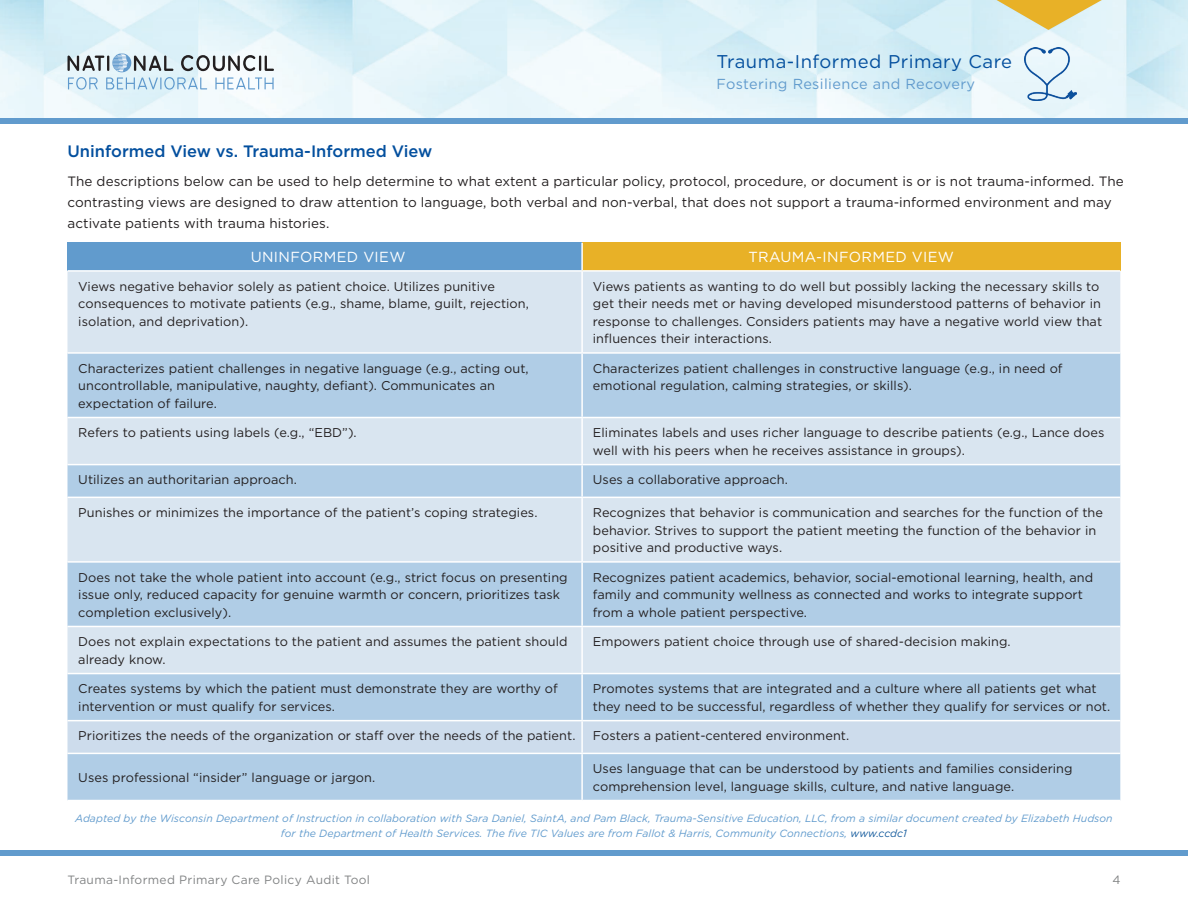
<style>
.page{position:relative;width:1188px;height:918px;background:#fff}
.page>*{position:absolute;margin:0;border:0;box-sizing:border-box;transform-origin:0 0}
.t1{font:18.45px "Gotham";letter-spacing:.025em;color:#034f9e}
.t2{font:500 16.5px "Gotham";color:#034f9e}
.t3{font:14.55px "Gotham";letter-spacing:.025em;color:#fff}
.t4{font:14.55px "Gotham";letter-spacing:.025em;color:#619bcd}
.t5{font:13.5px/21px "Gotham";letter-spacing:.005em;color:#231f20}
.t6{font:12.75px/17.4px "Gotham";letter-spacing:.005em;color:#231f20}
.t7{font:12px "Gotham";letter-spacing:.025em;color:#818384}
.t8{font:italic 10.5px/15px "Gotham";letter-spacing:.005em;color:#619bcd;text-align:center}
.s1{color:#175d9e}
</style>
<div class="page">
<img style="left:0;top:0;width:1188px;height:118px">
<div style="left:0;top:118px;width:1188px;height:6px;background:#619bcd"></div>
<img style="left:1024px;top:48px;width:52px;height:52px">
<svg style="left:68px;top:53px;width:206px;height:37px"></svg>
<div style="left:0;top:850px;width:1188px;height:6px;background:#619bcd"></div>
<svg style="left:971px;top:0;width:157px;height:30px;background:#dedbb1"></svg>
<div style="left:68px;top:243px;width:514px;height:28px;background:#619bcd"></div>
<div style="left:582px;top:243px;width:538px;height:28px;background:#e8b127"></div>
<div style="left:68px;top:272px;width:1052px;height:80px;background:#d9e5f0"></div>
<svg style="left:68px;top:354px;width:1052px;height:446px;background:#c0d6e9"></svg>
<div style="left:68px;top:721px;width:1052px;height:32px;background:#cddcec"></div>
<hr style="left:581px;top:243px;width:2px;height:27px;background:#fff">
<hr style="left:581px;top:272px;width:2px;height:80px;background:#fff">
<hr style="left:581px;top:354px;width:2px;height:63px;background:#fff">
<hr style="left:581px;top:418px;width:2px;height:46px;background:#fff">
<hr style="left:581px;top:465px;width:2px;height:32px;background:#fff">
<hr style="left:581px;top:498px;width:2px;height:63px;background:#fff">
<hr style="left:581px;top:563px;width:2px;height:63px;background:#fff">
<hr style="left:581px;top:627px;width:2px;height:46px;background:#fff">
<hr style="left:581px;top:674px;width:2px;height:46px;background:#fff">
<hr style="left:581px;top:721px;width:2px;height:32px;background:#fff">
<hr style="left:581px;top:754px;width:2px;height:46px;background:#fff">
<hr style="left:68px;top:417px;width:514px;height:1px;background:#fff">
<hr style="left:582px;top:417px;width:538px;height:1px;background:#fff">
<hr style="left:68px;top:464px;width:514px;height:1px;background:#fff">
<hr style="left:582px;top:464px;width:538px;height:1px;background:#fff">
<hr style="left:68px;top:497px;width:514px;height:1px;background:#fff">
<hr style="left:582px;top:497px;width:538px;height:1px;background:#fff">
<hr style="left:68px;top:561px;width:514px;height:2px;background:#fff">
<hr style="left:582px;top:561px;width:538px;height:2px;background:#fff">
<hr style="left:68px;top:626px;width:514px;height:1px;background:#fff">
<hr style="left:582px;top:626px;width:538px;height:1px;background:#fff">
<hr style="left:68px;top:673px;width:514px;height:1px;background:#fff">
<hr style="left:582px;top:673px;width:538px;height:1px;background:#fff">
<hr style="left:68px;top:720px;width:514px;height:1px;background:#fff">
<hr style="left:582px;top:720px;width:538px;height:1px;background:#fff">
<hr style="left:68px;top:753px;width:514px;height:1px;background:#fff">
<hr style="left:582px;top:753px;width:538px;height:1px;background:#fff">
<hr style="left:68px;top:270px;width:514px;height:2px;background:#fff">
<hr style="left:582px;top:270px;width:538px;height:2px;background:#fff">
<h1 class="t1" style="left:716px;top:50px;width:297px">Trauma-Informed Primary Care</h1>
<p class="t4" style="left:716px;top:74px;width:260px">Fostering Resilience and Recovery</p>
<p class="t2" style="left:68px;top:141px;width:366px">Uninformed View vs. Trauma-Informed View</p>
<p class="t5" style="left:68px;top:171px;width:1058px">The descriptions below can be used to help determine to what extent a particular policy, protocol, procedure, or document is or is not trauma-informed. The contrasting views are designed to draw attention to language, both verbal and non-verbal, that does not support a trauma-informed environment and may activate patients with trauma histories.</p>
<p class="t3" style="left:251px;top:248px;width:156px">UNINFORMED VIEW</p>
<p class="t3" style="left:748px;top:248px;width:207px">TRAUMA-INFORMED VIEW</p>
<p class="t6" style="left:78px;top:277px;width:452px">Views negative behavior solely as patient choice. Utilizes punitive consequences to motivate patients (e.g., shame, blame, guilt, rejection, isolation, and deprivation).</p>
<p class="t6" style="left:593px;top:277px;width:511px">Views patients as wanting to do well but possibly lacking the necessary skills to get their needs met or having developed misunderstood patterns of behavior in response to challenges. Considers patients may have a negative world view that influences their interactions.</p>
<p class="t6" style="left:78px;top:359px;width:452px">Characterizes patient challenges in negative language (e.g., acting out, uncontrollable, manipulative, naughty, defiant). Communicates an expectation of failure.</p>
<p class="t6" style="left:593px;top:359px;width:471px">Characterizes patient challenges in constructive language (e.g., in need of emotional regulation, calming strategies, or skills).</p>
<p class="t6" style="left:78px;top:424px;width:280px">Refers to patients using labels (e.g., “EBD”).</p>
<p class="t6" style="left:593px;top:424px;width:513px">Eliminates labels and uses richer language to describe patients (e.g., Lance does well with his peers when he receives assistance in groups).</p>
<p class="t6" style="left:78px;top:471px;width:220px">Utilizes an authoritarian approach.</p>
<p class="t6" style="left:593px;top:471px;width:196px">Uses a collaborative approach.</p>
<p class="t6" style="left:78px;top:504px;width:461px">Punishes or minimizes the importance of the patient’s coping strategies.</p>
<p class="t6" style="left:593px;top:504px;width:512px">Recognizes that behavior is communication and searches for the function of the behavior. Strives to support the patient meeting the function of the behavior in positive and productive ways.</p>
<p class="t6" style="left:78px;top:568px;width:491px">Does not take the whole patient into account (e.g., strict focus on presenting issue only, reduced capacity for genuine warmth or concern, prioritizes task completion exclusively).</p>
<p class="t6" style="left:593px;top:568px;width:502px">Recognizes patient academics, behavior, social-emotional learning, health, and family and community wellness as connected and works to integrate support from a whole patient perspective.</p>
<p class="t6" style="left:78px;top:633px;width:491px">Does not explain expectations to the patient and assumes the patient should already know.</p>
<p class="t6" style="left:593px;top:633px;width:419px">Empowers patient choice through use of shared-decision making.</p>
<p class="t6" style="left:78px;top:680px;width:481px">Creates systems by which the patient must demonstrate they are worthy of intervention or must qualify for services.</p>
<p class="t6" style="left:593px;top:680px;width:519px">Promotes systems that are integrated and a culture where all patients get what they need to be successful, regardless of whether they qualify for services or not.</p>
<p class="t6" style="left:78px;top:727px;width:499px">Prioritizes the needs of the organization or staff over the needs of the patient.</p>
<p class="t6" style="left:593px;top:727px;width:258px">Fosters a patient-centered environment.</p>
<p class="t6" style="left:78px;top:768px;width:298px">Uses professional “insider” language or jargon.</p>
<p class="t6" style="left:593px;top:760px;width:481px">Uses language that can be understood by patients and families considering comprehension level, language skills, culture, and native language.</p>
<p class="t8" style="left:75px;top:811px;width:1039px">Adapted by the Wisconsin Department of Instruction in collaboration with Sara Daniel, SaintA, and Pam Black, Trauma-Sensitive Education, LLC, from a similar document created by Elizabeth Hudson for the Department of Health Services. The five TIC Values are from Fallot &amp; Harris, Community Connections, <span class="s1">www.ccdc1</span></p>
<p class="t7" style="left:68px;top:872px;width:304px">Trauma-Informed Primary Care Policy Audit Tool</p>
<p class="t7" style="left:1112px;top:872px;width:10px">4</p>
</div>
